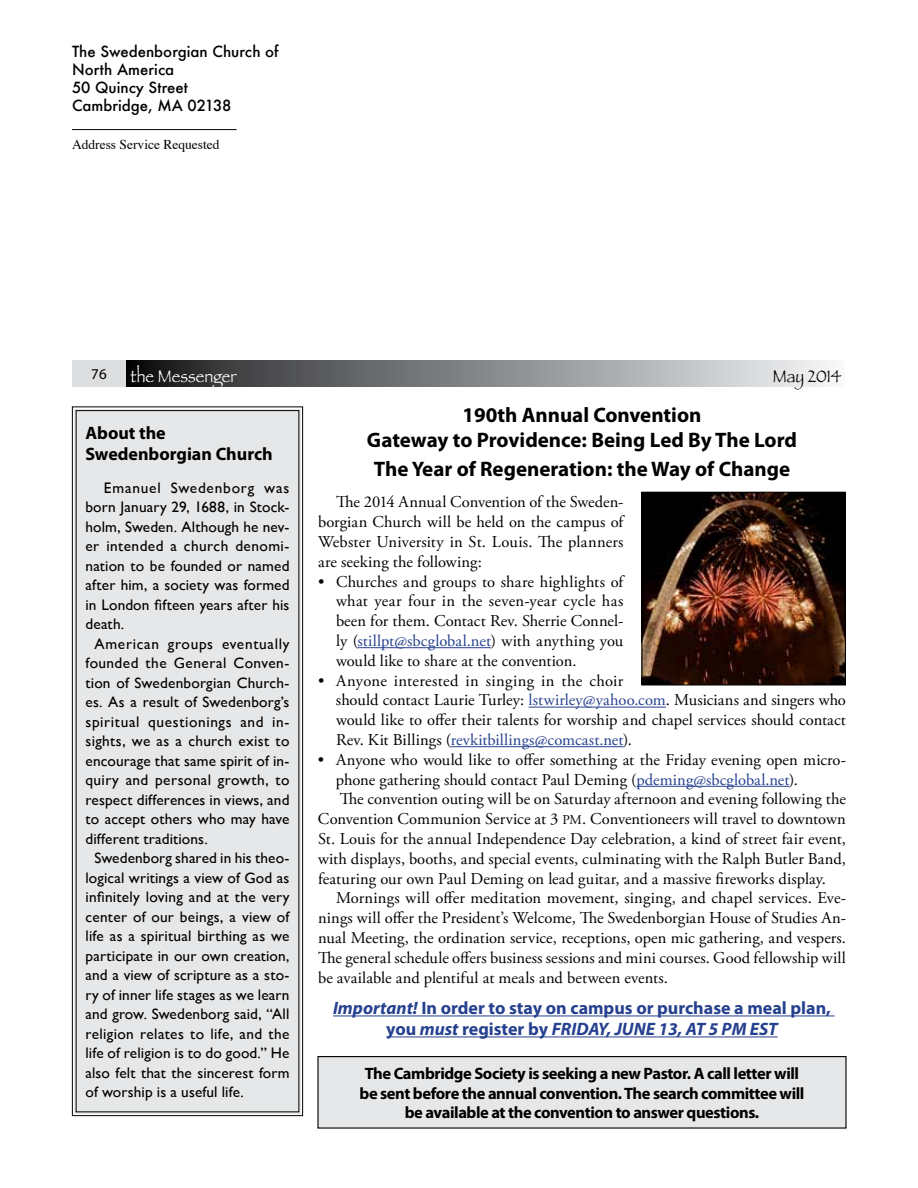
<style>
.page{position:relative;width:918px;height:1188px;background:#fff}
.page>*{position:absolute;margin:0;border:0;box-sizing:border-box;transform-origin:0 0}
.t1{font:700 21px/25.2px "Myriad Pro";color:#000;text-align:center}
.t2{font:700 18px/21px "Myriad Pro";color:#25408f;text-align:center}
.t3{font:700 18px/21px "Myriad Pro";color:#000}
.t4{font:18px "Papyrus";color:#fff;scale:.9 1}
.t5{font:18px "Papyrus";color:#000;scale:.9 1}
.t6{font:16.5px/19.8px "Adobe Garamond Pro";letter-spacing:.005em;color:#000;text-align:justify}
.t7{font:700 16.5px/19.8px "Myriad Pro";letter-spacing:-.025em;color:#000;text-align:center}
.t8{font:15.3px "Gill Sans";letter-spacing:.01em;color:#000}
.t9{font:15.3px "Gill Sans";letter-spacing:.03em;color:#000}
.t10{font:15.3px "Gill Sans";letter-spacing:.04em;color:#000}
.t11{font:15.3px "Gill Sans";letter-spacing:.045em;color:#000}
.t12{font:15.3px "Gill Sans";letter-spacing:.05em;color:#000}
.t13{font:500 15px/18px "Futura";color:#000}
.t14{font:15px "Myriad Pro";color:#000}
.t15{font:13.5px "Times";color:#000}
.s1{color:#25408f}
.s2{font-size:13.5px}
.s3{font-style:italic}
</style>
<div class="page">
<svg style="left:126px;top:360px;width:704px;height:27px;background:#838587"></svg>
<div style="left:72px;top:360px;width:54px;height:27px;background:#dcddde"></div>
<div style="left:72px;top:406px;width:231px;height:710px;background:#e6e7e8"></div>
<hr style="left:72px;top:129px;width:165px;height:1px;background:#000">
<hr style="left:357px;top:647px;width:134px;height:1px;background:#25408f">
<hr style="left:529px;top:707px;width:137px;height:1px;background:#25408f">
<hr style="left:451px;top:746px;width:172px;height:1px;background:#25408f">
<hr style="left:636px;top:786px;width:153px;height:1px;background:#25408f">
<hr style="left:333px;top:1015px;width:502px;height:1px;background:#25408f">
<hr style="left:386px;top:1036px;width:392px;height:1px;background:#25408f">
<img style="left:643px;top:494px;width:201px;height:189px">
<div style="left:641px;top:492px;width:205px;height:193px;border:1px solid #000"></div>
<div style="left:318px;top:1057px;width:528px;height:71px;background:#e6e7e8"></div>
<div style="left:317px;top:1056px;width:530px;height:73px;border:1px solid #000"></div>
<p class="t13" style="left:72px;top:42px;width:208px">The Swedenborgian Church of<br>North America<br>50 Quincy Street<br>Cambridge, MA 02138</p>
<p class="t15" style="left:72px;top:132px;width:149px">Address Service Requested</p>
<p class="t14" style="left:91px;top:365px;width:17px">76</p>
<p class="t4" style="left:130px;top:365px;width:119px">the Messenger</p>
<p class="t5" style="left:773px;top:365px;width:78px">May 2014</p>
<p class="t3" style="left:86px;top:422px;width:189px">About the<br>Swedenborgian Church</p>
<p class="t12" style="left:104px;top:479px;width:187px">Emanuel Swedenborg was</p>
<p class="t8" style="left:86px;top:498px;width:205px">born January 29, 1688, in Stock-</p>
<p class="t8" style="left:86px;top:518px;width:205px">holm, Sweden. Although he nev-</p>
<p class="t9" style="left:86px;top:537px;width:205px">er intended a church denomi-</p>
<p class="t8" style="left:86px;top:557px;width:205px">nation to be founded or named</p>
<p class="t8" style="left:86px;top:576px;width:206px">after him, a society was formed</p>
<p class="t8" style="left:86px;top:596px;width:205px">in London fifteen years after his</p>
<p class="t8" style="left:86px;top:615px;width:40px">death.</p>
<p class="t11" style="left:94px;top:635px;width:196px">American groups eventually</p>
<p class="t9" style="left:86px;top:654px;width:205px">founded the General Conven-</p>
<p class="t8" style="left:86px;top:674px;width:205px">tion of Swedenborgian Church-</p>
<p class="t8" style="left:86px;top:693px;width:205px">es. As a result of Swedenborg’s</p>
<p class="t10" style="left:86px;top:713px;width:205px">spiritual questionings and in-</p>
<p class="t8" style="left:86px;top:732px;width:206px">sights, we as a church exist to</p>
<p class="t8" style="left:86px;top:752px;width:205px">encourage that same spirit of in-</p>
<p class="t9" style="left:86px;top:771px;width:205px">quiry and personal growth, to</p>
<p class="t8" style="left:86px;top:791px;width:205px">respect differences in views, and</p>
<p class="t8" style="left:86px;top:810px;width:205px">to accept others who may have</p>
<p class="t8" style="left:86px;top:830px;width:124px">different traditions.</p>
<p class="t8" style="left:94px;top:849px;width:196px">Swedenborg shared in his theo-</p>
<p class="t8" style="left:86px;top:869px;width:205px">logical writings a view of God as</p>
<p class="t8" style="left:86px;top:888px;width:205px">infinitely loving and at the very</p>
<p class="t8" style="left:86px;top:908px;width:205px">center of our beings, a view of</p>
<p class="t8" style="left:86px;top:927px;width:206px">life as a spiritual birthing as we</p>
<p class="t8" style="left:86px;top:947px;width:205px">participate in our own creation,</p>
<p class="t8" style="left:86px;top:966px;width:205px">and a view of scripture as a sto-</p>
<p class="t8" style="left:86px;top:986px;width:206px">ry of inner life stages as we learn</p>
<p class="t8" style="left:86px;top:1005px;width:205px">and grow. Swedenborg said, “All</p>
<p class="t8" style="left:86px;top:1025px;width:205px">religion relates to life, and the</p>
<p class="t8" style="left:86px;top:1044px;width:206px">life of religion is to do good.” He</p>
<p class="t8" style="left:86px;top:1064px;width:206px">also felt that the sincerest form</p>
<p class="t8" style="left:86px;top:1083px;width:160px">of worship is a useful life.</p>
<p class="t1" style="left:367px;top:402px;width:432px">190th Annual Convention<br>Gateway to Providence: Being Led By The Lord</p>
<p class="t1" style="left:374px;top:455px;width:418px">The Year of Regeneration: the Way of Change</p>
<p class="t6" style="left:318px;top:493px;width:307px;text-indent:18px">The 2014 Annual Convention of the Sweden&shy;borgian Church will be held on the campus of Webster University in St. Louis. The planners are seeking the following:</p>
<p class="t6" style="left:336px;top:572px;width:289px;text-indent:-18px">• Churches and groups to share highlights of what year four in the seven-year cycle has been for them. Contact Rev. Sherrie Connel&shy;ly (<span class="s1">stillpt@sbcglobal.net</span>) with anything you would like to share at the convention.</p>
<p class="t6" style="left:336px;top:671px;width:512px;text-align:left;text-indent:-18px">• Anyone interested in singing in the choir<br>should contact Laurie Turley: <span class="s1">lstwirley@yahoo.com</span>. Musicians and singers who would like to offer their talents for worship and chapel services should contact Rev. Kit Billings (<span class="s1">revkitbillings@comcast.net</span>).</p>
<p class="t6" style="left:318px;top:750px;width:529px">• Anyone who would like to offer something at the Friday evening open micro-</p>
<p class="t6" style="left:336px;top:770px;width:464px">phone gathering should contact Paul Deming (<span class="s1">pdeming@sbcglobal.net</span>).</p>
<p class="t6" style="left:340px;top:790px;width:508px">The convention outing will be on Saturday afternoon and evening following the</p>
<p class="t6" style="left:318px;top:810px;width:529px">Convention Communion Service at 3 <span class="s2">PM</span>. Conventioneers will travel to downtown</p>
<p class="t6" style="left:318px;top:830px;width:530px">St. Louis for the annual Independence Day celebration, a kind of street fair event,</p>
<p class="t6" style="left:318px;top:849px;width:529px">with displays, booths, and special events, culminating with the Ralph Butler Band,</p>
<p class="t6" style="left:318px;top:869px;width:510px">featuring our own Paul Deming on lead guitar, and a massive fireworks display.</p>
<p class="t6" style="left:336px;top:889px;width:511px">Mornings will offer meditation movement, singing, and chapel services. Eve-</p>
<p class="t6" style="left:318px;top:909px;width:529px">nings will offer the President’s Welcome, The Swedenborgian House of Studies An-</p>
<p class="t6" style="left:318px;top:929px;width:529px">nual Meeting, the ordination service, receptions, open mic gathering, and vespers.</p>
<p class="t6" style="left:318px;top:948px;width:529px">The general schedule offers business sessions and mini courses. Good fellowship will</p>
<p class="t6" style="left:318px;top:968px;width:351px">be available and plentiful at meals and between events.</p>
<p class="t2" style="left:333px;top:997px;width:499px"><span class="s3">Important!</span> In order to stay on campus or purchase a meal plan, you <span class="s3">must</span> register by <span class="s3">FRIDAY, JUNE 13, AT 5 PM EST</span></p>
<p class="t7" style="left:360px;top:1063px;width:447px">The Cambridge Society is seeking a new Pastor. A call letter will be sent before the annual convention. The search committee will be available at the convention to answer questions.</p>
</div>
